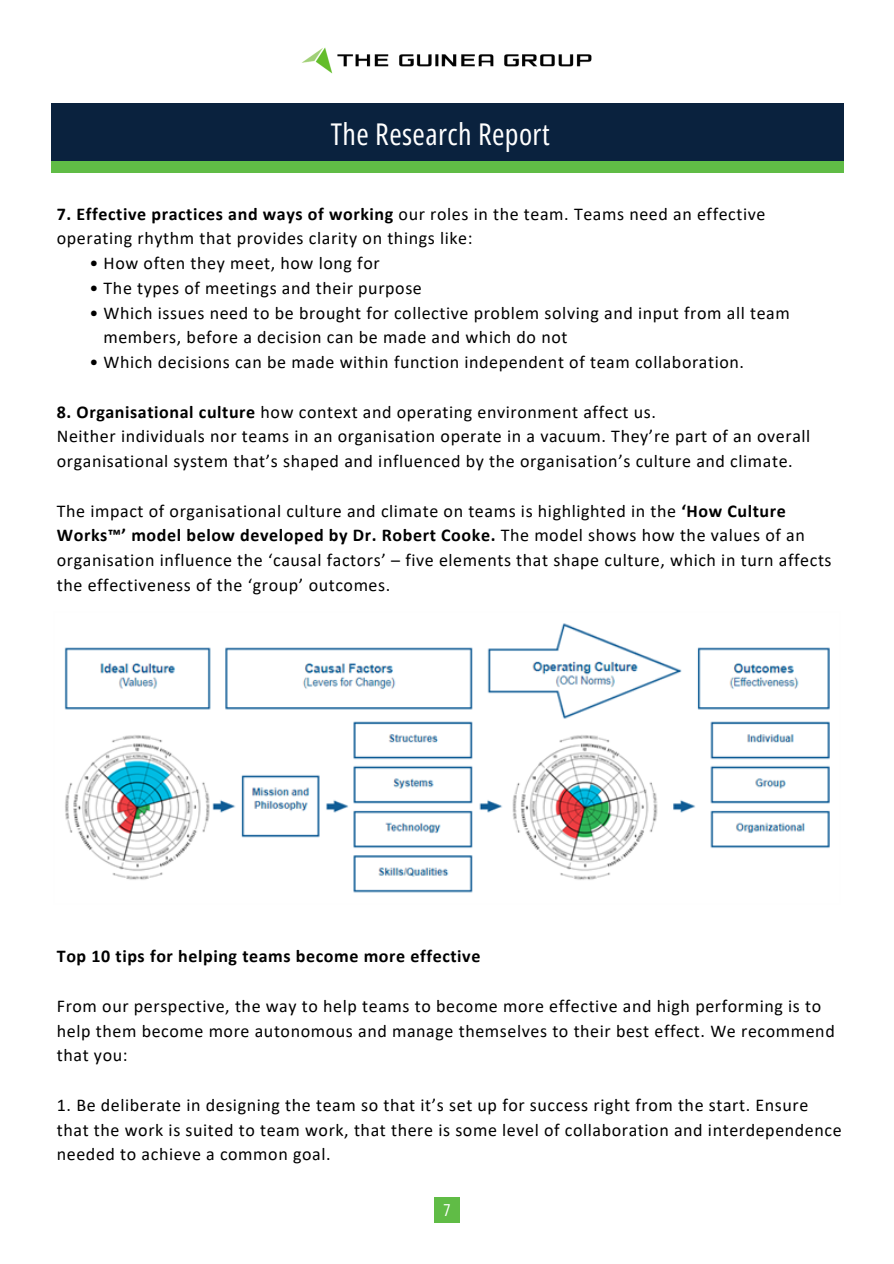
<style>
.page{position:relative;width:894px;height:1264px;background:#fff}
.page>*{position:absolute;margin:0;border:0;box-sizing:border-box;transform-origin:0 0}
.t1{font:30px "Open Sans Condensed";letter-spacing:.015em;color:#fff}
.t2{font:18px/24.8px "Calibri";letter-spacing:.03em;color:#000}
.t3{font:700 18px "Calibri";letter-spacing:.035em;color:#000}
.t4{font:16.5px "Open Sans Condensed";color:#fff}
.s1{font-weight:700}
</style>
<div class="page">
<div style="left:434px;top:1196px;width:25px;height:26px;background:#60bc46"></div>
<img style="left:302px;top:47px;width:290px;height:27px">
<div style="left:51px;top:103px;width:791px;height:59px;background:#0a223e"></div>
<div style="left:51px;top:162px;width:791px;height:10px;background:#60bc46"></div>
<img style="left:64px;top:623px;width:766px;height:270px">
<p class="t1" style="left:331px;top:113px;width:220px">The Research Report</p>
<p class="t2" style="left:57px;top:203px;width:710px"><span class="s1">7. Effective practices and ways of working</span> our roles in the team. Teams need an effective operating rhythm that provides clarity on things like:</p>
<p class="t2" style="left:89px;top:252px;width:292px">• How often they meet, how long for</p>
<p class="t2" style="left:89px;top:277px;width:334px">• The types of meetings and their purpose</p>
<p class="t2" style="left:89px;top:302px;width:701px">• Which issues need to be brought for collective problem solving and input from all team</p>
<p class="t2" style="left:103px;top:326px;width:465px">members, before a decision can be made and which do not</p>
<p class="t2" style="left:89px;top:351px;width:656px">• Which decisions can be made within function independent of team collaboration.</p>
<p class="t2" style="left:57px;top:401px;width:600px"><span class="s1">8. Organisational culture</span> how context and operating environment affect us.</p>
<h2 class="t2" style="left:57px;top:425px;width:754px">Neither individuals nor teams in an organisation operate in a vacuum. They’re part of an overall organisational system that’s shaped and influenced by the organisation’s culture and climate.</h2>
<p class="t2" style="left:57px;top:500px;width:776px">The impact of organisational culture and climate on teams is highlighted in the <span class="s1">‘How Culture Works™’ model below developed by Dr. Robert Cooke.</span> The model shows how the values of an organisation influence the ‘causal factors’ – five elements that shape culture, which in turn affects the effectiveness of the ‘group’ outcomes.</p>
<p class="t3" style="left:57px;top:948px;width:425px">Top 10 tips for helping teams become more effective</p>
<p class="t2" style="left:57px;top:995px;width:779px">From our perspective, the way to help teams to become more effective and high performing is to help them become more autonomous and manage themselves to their best effect. We recommend that you:</p>
<p class="t2" style="left:57px;top:1094px;width:786px">1. Be deliberate in designing the team so that it’s set up for success right from the start. Ensure that the work is suited to team work, that there is some level of collaboration and interdependence needed to achieve a common goal.</p>
<p class="t4" style="left:443px;top:1198px;width:9px">7</p>
</div>
